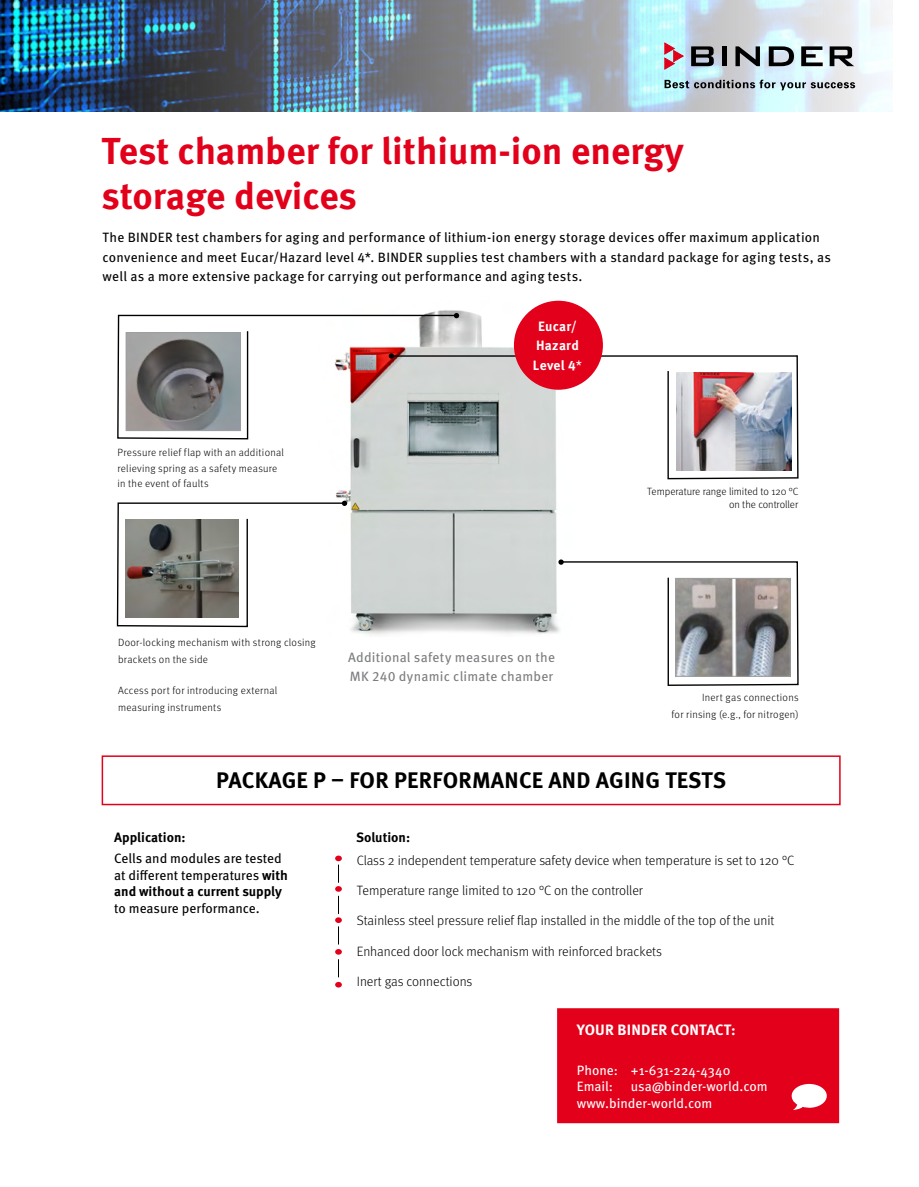
<style>
.page{position:relative;width:919px;height:1187px;background:#fff}
.page>*{position:absolute;margin:0;border:0;box-sizing:border-box;transform-origin:0 0}
.Kerntitel_ROT{font:700 37.5px "Meta Pro";color:#e2001a}
.H1_-_Headline___Bros{font:700 22.5px "Meta Pro";letter-spacing:.01em;color:#000}
.H1_-_Headline___Bros-2{font:700 15px "Meta OT";letter-spacing:.01em;color:#fff}
.p_body_basic{font:13.5px/19.5px "Meta Pro";letter-spacing:.015em;color:#000}
.Subline{font:300 13.5px "Meta Pro";color:#000}
.Subline-2{font:13.5px/16.5px "Meta Pro";color:#000}
.t1{font:13.5px "Meta OT";color:#fff}
.p_body_std{font:13.5px/19.5px "Meta Pro";letter-spacing:.015em;color:#7b7c7e}
.Subline-3{font:700 13.5px "Meta Pro";color:#000}
.p_body_basic-2{font:700 13.5px/19.5px "Meta Pro";letter-spacing:.02em;color:#fff;text-align:center}
.p_body_std-2{font:300 10.5px/17.2px "Meta Pro";letter-spacing:.025em;color:#000}
.Subline-4{font:300 10.5px/13.8px "Meta Pro";color:#000;text-align:right}
.s1{font-weight:400}
.s2{font-weight:700}
</style>
<div class="page">
<div style="left:557px;top:1008px;width:282px;height:115px;background:#e2001a;border:2px solid #e2001a"></div>
<img style="left:0;top:0;width:887px;height:112px">
<svg style="left:664px;top:80px;width:191px;height:10px;background:#94a0a6"></svg>
<svg style="left:691px;top:46px;width:22px;height:20px"></svg>
<div style="left:721px;top:46px;width:5px;height:20px;background:#000"></div>
<svg style="left:735px;top:46px;width:24px;height:20px"></svg>
<svg style="left:768px;top:46px;width:25px;height:20px"></svg>
<svg style="left:801px;top:46px;width:21px;height:20px"></svg>
<svg style="left:829px;top:46px;width:25px;height:20px"></svg>
<svg style="left:664px;top:43px;width:19px;height:26px"></svg>
<img style="left:336px;top:301px;width:236px;height:334px">
<svg style="left:558px;top:559px;width:241px;height:127px"></svg>
<img style="left:677px;top:580px;width:111px;height:94px">
<div style="left:675px;top:578px;width:115px;height:98px;border:1px solid #9c9e9f"></div>
<svg style="left:116px;top:500px;width:231px;height:127px"></svg>
<img style="left:125px;top:519px;width:114px;height:98px">
<svg style="left:667px;top:355px;width:132px;height:125px"></svg>
<svg style="left:117px;top:313px;width:342px;height:127px"></svg>
<hr style="left:391px;top:355px;width:406px;height:2px;background:#000">
<img style="left:128px;top:334px;width:111px;height:95px">
<div style="left:126px;top:332px;width:115px;height:99px;border:1px solid #9c9e9f"></div>
<img style="left:676px;top:372px;width:115px;height:98px">
<div style="left:335px;top:855px;width:7px;height:6px;background:#e2001a;border-radius:50%"></div>
<svg style="left:335px;top:948px;width:7px;height:6px"></svg>
<svg style="left:335px;top:981px;width:7px;height:6px"></svg>
<svg style="left:335px;top:864px;width:7px;height:80px"></svg>
<svg style="left:338px;top:959px;width:1px;height:17px"></svg>
<div style="left:102px;top:755px;width:738px;height:50px;border:2px solid #e2001a"></div>
<svg style="left:791px;top:1083px;width:35px;height:26px"></svg>
<div style="left:514px;top:301px;width:89px;height:89px;background:#e2001a;border-radius:50%"></div>
<p class="Kerntitel_ROT" style="left:102px;top:121px;width:583px">Test chamber for lithium-ion energy</p>
<p class="Kerntitel_ROT" style="left:102px;top:166px;width:257px">storage devices</p>
<p class="p_body_basic" style="left:102px;top:227px;width:730px">The BINDER test chambers for aging and performance of lithium-ion energy storage devices offer maximum application convenience and meet Eucar/Hazard level 4*. BINDER supplies test chambers with a standard package for aging tests, as</p>
<p class="p_body_basic" style="left:102px;top:266px;width:481px">well as a more extensive package for carrying out performance and aging tests.</p>
<p class="p_body_std-2" style="left:117px;top:443px;width:168px;line-height:15.9px">Pressure relief flap with an additional relieving spring as a safety measure in the event of faults</p>
<p class="p_body_basic-2" style="left:533px;top:315px;width:50px">Eucar/<br>Hazard<br>Level 4<span class="s1">*</span></p>
<p class="p_body_std-2" style="left:118px;top:633px;width:199px">Door-locking mechanism with strong closing brackets on the side</p>
<p class="p_body_std-2" style="left:118px;top:681px;width:161px">Access port for introducing external measuring instruments</p>
<p class="p_body_std" style="left:348px;top:646px;width:208px">Additional safety measures on the<br>MK 240 dynamic climate chamber</p>
<p class="Subline-4" style="left:647px;top:483px;width:153px">Temperature range limited to 120 °C on the controller</p>
<p class="p_body_std-2" style="left:671px;top:688px;width:128px;text-align:right">Inert gas connections<br>for rinsing (e.g., for nitrogen)</p>
<p class="H1_-_Headline___Bros" style="left:216px;top:762px;width:511px">PACKAGE P – FOR PERFORMANCE AND AGING TESTS</p>
<p class="Subline-3" style="left:114px;top:827px;width:73px">Application:</p>
<p class="Subline-2" style="left:114px;top:849px;width:175px">Cells and modules are tested at different temperatures <span class="s2">with and without a current supply </span>to measure performance.</p>
<p class="Subline-3" style="left:356px;top:827px;width:56px">Solution:</p>
<p class="Subline" style="left:357px;top:851px;width:439px">Class 2 independent temperature safety device when temperature is set to 120 °C</p>
<p class="Subline" style="left:357px;top:881px;width:288px">Temperature range limited to 120 °C on the controller</p>
<p class="Subline" style="left:357px;top:911px;width:419px">Stainless steel pressure relief flap installed in the middle of the top of the unit</p>
<p class="Subline" style="left:357px;top:941px;width:307px">Enhanced door lock mechanism with reinforced brackets</p>
<p class="Subline" style="left:357px;top:971px;width:117px">Inert gas connections</p>
<p class="H1_-_Headline___Bros-2" style="left:577px;top:1019px;width:160px">YOUR BINDER CONTACT:</p>
<h4 class="t1" style="left:577px;top:1061px;width:155px">Phone: +1-631-224-4340</h4>
<h4 class="t1" style="left:577px;top:1078px;width:38px">Email:</h4>
<h4 class="t1" style="left:631px;top:1078px;width:138px">usa@binder-world.com</h4>
<h4 class="t1" style="left:577px;top:1094px;width:137px">www.binder-world.com</h4>
</div>
